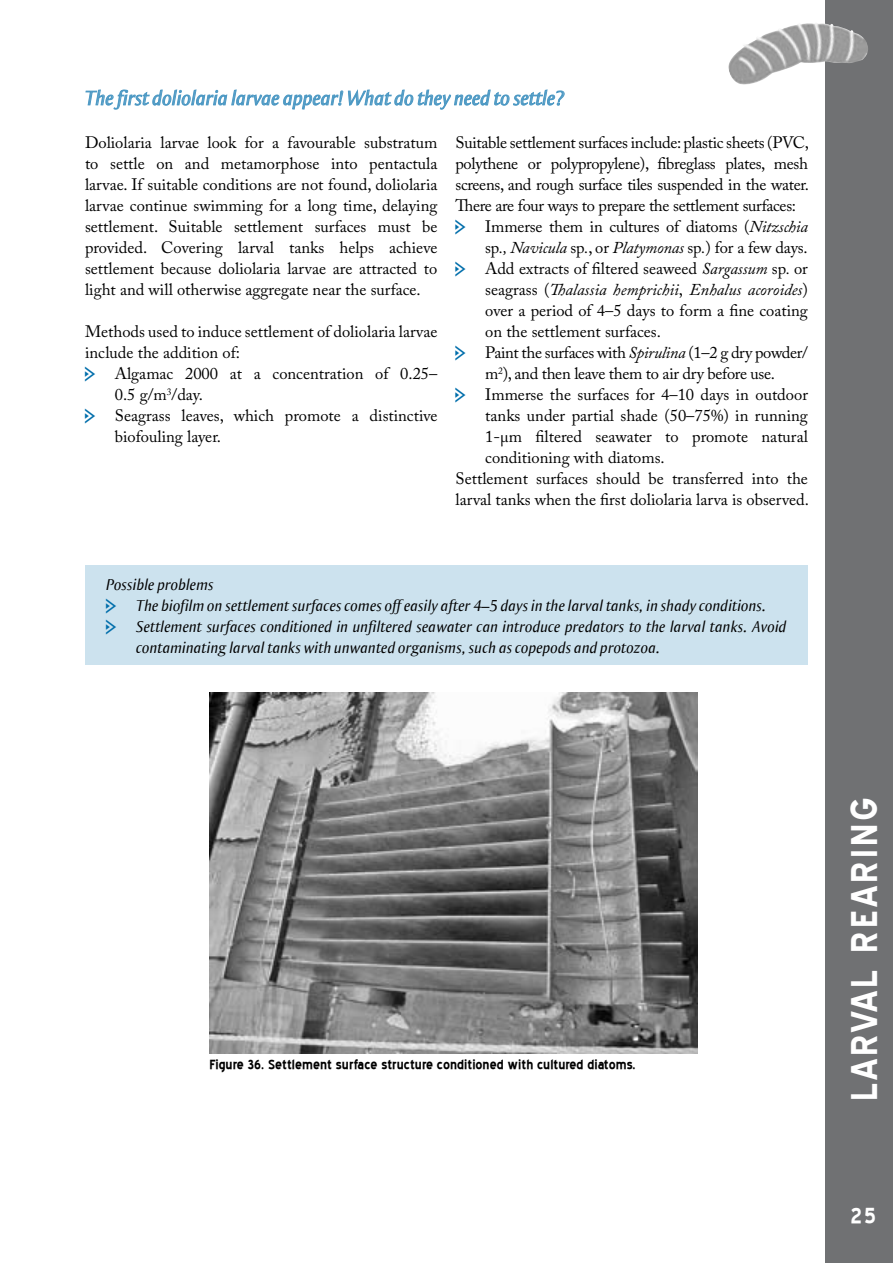
<style>
.page{position:relative;width:893px;height:1263px;background:#fff}
.page>*{position:absolute;margin:0;border:0;box-sizing:border-box;transform-origin:0 0}
.t1{font:700 45px "Blue Highway";letter-spacing:.07em;color:#fff}
.t2{font:700 27px "Blue Highway";color:#fff}
.t3{font:italic 21px "Ogirema";color:#4d99c4}
.t4{font:16.5px/21px "Adobe Caslon Pro";color:#000}
.t5{font:16.5px "Adobe Caslon Pro";letter-spacing:-.02em;color:#000}
.t6{font:italic 16.5px/21px "Ogirema";color:#000}
.t7{font:700 16.5px "Blue Highway";color:#000}
.t8{font:italic 16.5px "Adobe Caslon Pro";color:#000}
.t9{font:16.5px/21px "Pointers";color:#006eab}
.s1{font-style:italic}
.s2{font-style:normal}
</style>
<div class="page">
<div style="left:825px;top:0;width:68px;height:1263px;background:#707173"></div>
<img style="left:728px;top:23px;width:140px;height:62px">
<svg style="left:85px;top:89px;width:480px;height:21px"></svg>
<div style="left:85px;top:566px;width:723px;height:99px;background:#cce2ee"></div>
<img style="left:209px;top:692px;width:488px;height:361px">
<p class="t3" style="left:85px;top:85px;width:480px">The first doliolaria larvae appear! What do they need to settle?</p>
<p class="t4" style="left:85px;top:132px;width:354px;text-align:justify">Doliolaria larvae look for a favourable substratum to settle on and metamorphose into pentactula larvae. If suitable conditions are not found, doliolaria larvae continue swimming for a long time, delaying settlement. Suitable settlement surfaces must be provided. Covering larval tanks helps achieve settlement because doliolaria larvae are attracted to light and will otherwise aggregate near the surface.</p>
<p class="t4" style="left:85px;top:321px;width:354px">Methods used to induce settlement of doliolaria larvae include the addition of:</p>
<p class="t4" style="left:115px;top:363px;width:324px">Algamac 2000 at a concentration of 0.25–<br>0.5 g/m<sup>3</sup>/day.<br>Seagrass leaves, which promote a distinctive biofouling layer.</p>
<p class="t9" style="left:85px;top:364px;width:14px">h</p>
<p class="t9" style="left:85px;top:406px;width:14px">h</p>
<p class="t5" style="left:455px;top:133px;width:355px">Suitable settlement surfaces include: plastic sheets (PVC,</p>
<p class="t5" style="left:455px;top:154px;width:354px">polythene or polypropylene), fibreglass plates, mesh</p>
<p class="t5" style="left:455px;top:175px;width:355px">screens, and rough surface tiles suspended in the water.</p>
<p class="t5" style="left:455px;top:196px;width:342px">There are four ways to prepare the settlement surfaces:</p>
<p class="t4" style="left:485px;top:216px;width:324px">Immerse them in cultures of diatoms (<span class="s1">Nitzschia</span></p>
<p class="t4" style="left:485px;top:237px;width:324px">sp<span class="s1">., Navicula</span> sp<span class="s1">.</span>, or <span class="s1">Platymonas</span> sp<span class="s1">.</span>) for a few days.</p>
<p class="t4" style="left:485px;top:258px;width:324px">Add extracts of filtered seaweed <span class="s1">Sargassum</span> sp<span class="s1">.</span> or</p>
<p class="t8" style="left:485px;top:280px;width:324px"><span class="s2">seagrass (</span>Thalassia hemprichii<span class="s2">,</span> Enhalus acoroides<span class="s2">)</span></p>
<p class="t4" style="left:485px;top:300px;width:324px">over a period of 4–5 days to form a fine coating</p>
<p class="t4" style="left:485px;top:321px;width:177px">on the settlement surfaces.</p>
<p class="t5" style="left:485px;top:343px;width:324px">Paint the surfaces with <span class="s1">Spirulina</span> (1–2 g dry powder/</p>
<p class="t5" style="left:485px;top:364px;width:291px">m<sup>2</sup>), and then leave them to air dry before use.</p>
<p class="t4" style="left:485px;top:384px;width:324px">Immerse the surfaces for 4–10 days in outdoor</p>
<p class="t4" style="left:485px;top:405px;width:324px">tanks under partial shade (50–75%) in running</p>
<p class="t4" style="left:485px;top:426px;width:324px">1-µm filtered seawater to promote natural</p>
<p class="t4" style="left:485px;top:447px;width:181px">conditioning with diatoms.</p>
<p class="t4" style="left:455px;top:468px;width:354px">Settlement surfaces should be transferred into the</p>
<p class="t4" style="left:455px;top:489px;width:355px">larval tanks when the first doliolaria larva is observed.</p>
<p class="t9" style="left:455px;top:217px;width:14px">h</p>
<p class="t9" style="left:455px;top:259px;width:14px">h</p>
<p class="t9" style="left:455px;top:343px;width:14px">h</p>
<p class="t9" style="left:455px;top:385px;width:14px">h</p>
<p class="t6" style="left:136px;top:573px;width:652px;text-indent:-30px">Possible problems<br>The biofilm on settlement surfaces comes off easily after 4–5 days in the larval tanks, in shady conditions.<br>Settlement surfaces conditioned in unfiltered seawater can introduce predators to the larval tanks. Avoid contaminating larval tanks with unwanted organisms, such as copepods and protozoa.</p>
<p class="t9" style="left:106px;top:596px;width:14px">h h</p>
<p class="t7" style="left:209px;top:1056px;width:428px">Figure 36. Settlement surface structure conditioned with cultured diatoms.</p>
<h1 class="t1" style="left:843px;top:1101px;width:306px;rotate:-90deg">LARVAL REARING</h1>
<h2 class="t2" style="left:851px;top:1203px;width:27px">25</h2>
</div>
